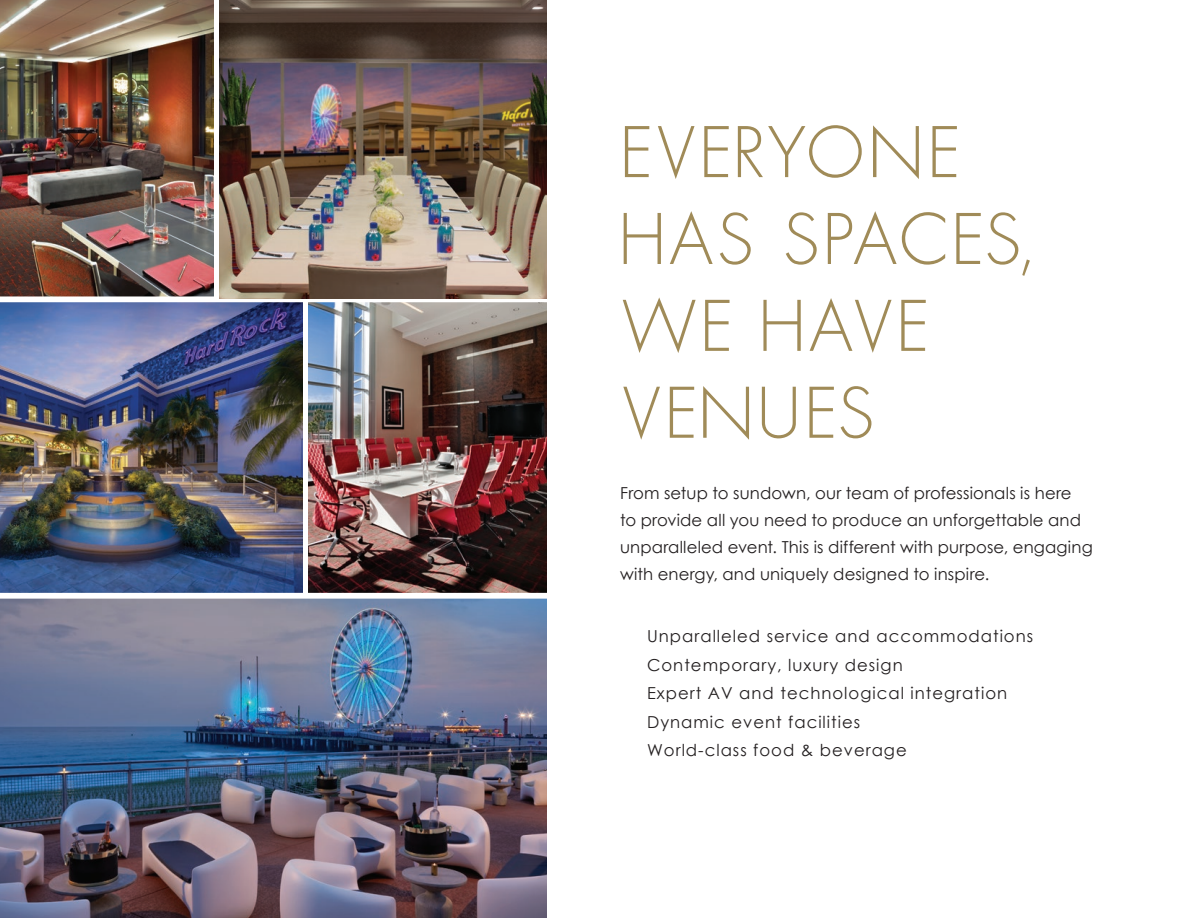
<style>
.page{position:relative;width:1188px;height:918px;background:#fff}
.page>*{position:absolute;margin:0;border:0;box-sizing:border-box;transform-origin:0 0}
.t1{font:67.8px/86.8px "Futura ICG Light";letter-spacing:.04em;color:#a08b58}
.t2{font:16.5px/27px "Century Gothic";letter-spacing:.02em;color:#231f20}
.t3{font:16.5px "Century Gothic";letter-spacing:.06em;color:#231f20}
.s1{font-size:16.95px;color:#fff}
</style>
<div class="page">
<img style="left:0;top:599px;width:547px;height:319px">
<img style="left:0;top:302px;width:302px;height:291px">
<img style="left:309px;top:302px;width:238px;height:291px">
<img style="left:0;top:0;width:213px;height:296px">
<img style="left:219px;top:0;width:327px;height:296px">
<svg style="left:0;top:296px;width:547px;height:3px"></svg>
<h1 class="t1" style="left:620px;top:108px;width:414px">EVERYONE<br>HAS SPACES,<br>WE HAVE<br>VENUES</h1>
<p class="t2" style="left:620px;top:479px;width:474px">From setup to sundown, our team of professionals is here<br>to provide all you need to produce an unforgettable and unparalleled event. This is different with purpose, engaging with energy, and uniquely designed to inspire.</p>
<p class="t3" style="left:620px;top:625px;width:415px"><span class="s1">•</span> Unparalleled service and accommodations</p>
<p class="t3" style="left:620px;top:653px;width:284px"><span class="s1">•</span> Contemporary, luxury design</p>
<p class="t3" style="left:620px;top:682px;width:389px"><span class="s1">•</span> Expert AV and technological integration</p>
<p class="t3" style="left:620px;top:710px;width:242px"><span class="s1">•</span> Dynamic event facilities</p>
<p class="t3" style="left:620px;top:739px;width:288px"><span class="s1">•</span> World-class food &amp; beverage</p>
</div>
